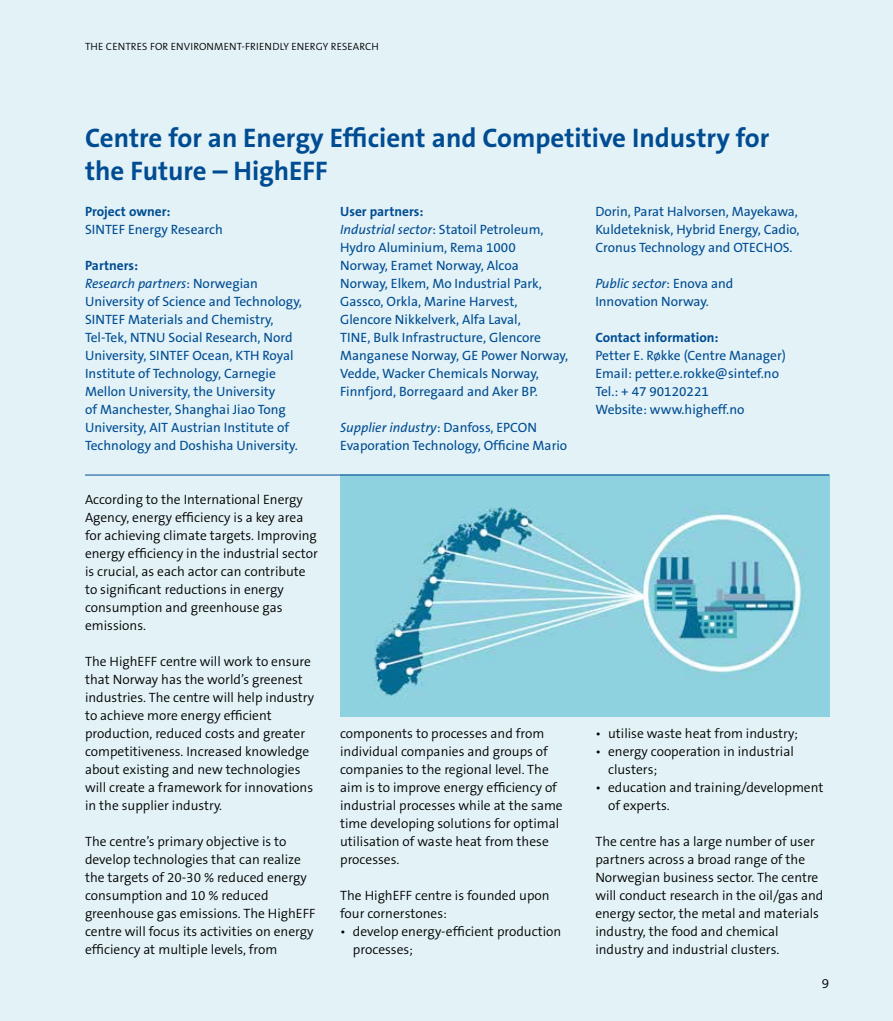
<style>
.page{position:relative;width:893px;height:1021px;background:#fff}
.page>*{position:absolute;margin:0;border:0;box-sizing:border-box;transform-origin:0 0}
.t1{font:700 27px/33px "The Sans B7";color:#004c93}
.t2{font:300 13.5px/18px "The Sans B4";color:#000}
.t3{font:13.5px/18px "The Sans B5 Plain";color:#004c93}
.t4{font:700 13.5px "The Sans B7";color:#004c93}
.t5{font:300 10.5px "The Sans B4";letter-spacing:.01em;color:#000}
.s1{font-style:italic}
</style>
<div class="page">
<div style="left:0;top:0;width:893px;height:1020px;background:#e2f2f6"></div>
<img style="left:341px;top:475px;width:488px;height:241px">
<hr style="left:85px;top:474px;width:744px;height:1px;background:#004c93">
<p class="t5" style="left:85px;top:41px;width:295px">THE CENTRES FOR ENVIRONMENT-FRIENDLY ENERGY RESEARCH</p>
<h1 class="t1" style="left:85px;top:122px;width:686px">Centre for an Energy Efficient and Competitive Industry for the Future – HighEFF</h1>
<p class="t4" style="left:85px;top:204px;width:87px">Project owner:</p>
<p class="t3" style="left:85px;top:221px;width:139px">SINTEF Energy Research</p>
<p class="t4" style="left:85px;top:258px;width:55px">Partners:</p>
<p class="t3" style="left:85px;top:275px;width:218px"><span class="s1">Research partners</span>: Norwegian University of Science and Technology, SINTEF Materials and Chemistry, Tel-Tek, NTNU Social Research, Nord University, SINTEF Ocean, KTH Royal Institute of Technology, Carnegie Mellon University, the University<br>of Manchester, Shanghai Jiao Tong University, AIT Austrian Institute of Technology and Doshisha University.</p>
<p class="t3" style="left:595px;top:203px;width:206px">Dorin, Parat Halvorsen, Mayekawa,<br>Kuldeteknisk, Hybrid Energy, Cadio,<br>Cronus Technology and OTECHOS.</p>
<p class="t3" style="left:595px;top:275px;width:140px"><span class="s1">Public sector</span>: Enova and<br>Innovation Norway.</p>
<p class="t4" style="left:595px;top:330px;width:125px">Contact information:</p>
<p class="t3" style="left:595px;top:347px;width:192px">Petter E. Røkke (Centre Manager)<br>Email: petter.e.rokke@sintef.no<br>Tel.: + 47 90120221<br>Website: www.higheff.no</p>
<p class="t4" style="left:340px;top:204px;width:85px">User partners:</p>
<p class="t3" style="left:340px;top:221px;width:230px"><span class="s1">Industrial sector</span>: Statoil Petroleum, Hydro Aluminium, Rema 1000<br>Norway, Eramet Norway, Alcoa Norway, Elkem, Mo Industrial Park, Gassco, Orkla, Marine Harvest, Glencore Nikkelverk, Alfa Laval,<br>TINE, Bulk Infrastructure, Glencore Manganese Norway, GE Power Norway, Vedde, Wacker Chemicals Norway, Finnfjord, Borregaard and Aker BP.</p>
<p class="t3" style="left:340px;top:419px;width:229px"><span class="s1">Supplier industry</span>: Danfoss, EPCON<br>Evaporation Technology, Officine Mario</p>
<p class="t2" style="left:85px;top:491px;width:234px">According to the International Energy Agency, energy efficiency is a key area for achieving climate targets. Improving energy efficiency in the industrial sector is crucial, as each actor can contribute to significant reductions in energy consumption and greenhouse gas emissions.</p>
<p class="t2" style="left:85px;top:653px;width:231px">The HighEFF centre will work to ensure that Norway has the world’s greenest industries. The centre will help industry to achieve more energy efficient production, reduced costs and greater competitiveness. Increased knowledge about existing and new technologies will create a framework for innovations in the supplier industry.</p>
<p class="t2" style="left:85px;top:833px;width:232px">The centre’s primary objective is to develop technologies that can realize the targets of 20-30 % reduced energy consumption and 10 % reduced greenhouse gas emissions. The HighEFF centre will focus its activities on energy efficiency at multiple levels, from</p>
<p class="t2" style="left:340px;top:725px;width:224px">components to processes and from individual companies and groups of companies to the regional level. The aim is to improve energy efficiency of industrial processes while at the same time developing solutions for optimal utilisation of waste heat from these processes.</p>
<p class="t2" style="left:340px;top:887px;width:211px">The HighEFF centre is founded upon four cornerstones:</p>
<p class="t2" style="left:353px;top:923px;width:210px;text-indent:-13px">• develop energy-efficient production processes;</p>
<p class="t2" style="left:595px;top:725px;width:204px">• utilise waste heat from industry;</p>
<p class="t2" style="left:608px;top:743px;width:187px;text-indent:-13px">• energy cooperation in industrial clusters;</p>
<p class="t2" style="left:608px;top:779px;width:217px;text-indent:-13px">• education and training/development of experts.</p>
<p class="t2" style="left:595px;top:833px;width:230px">The centre has a large number of user partners across a broad range of the Norwegian business sector. The centre will conduct research in the oil/gas and energy sector, the metal and materials industry, the food and chemical industry and industrial clusters.</p>
<p class="t2" style="left:822px;top:975px;width:9px">9</p>
</div>
